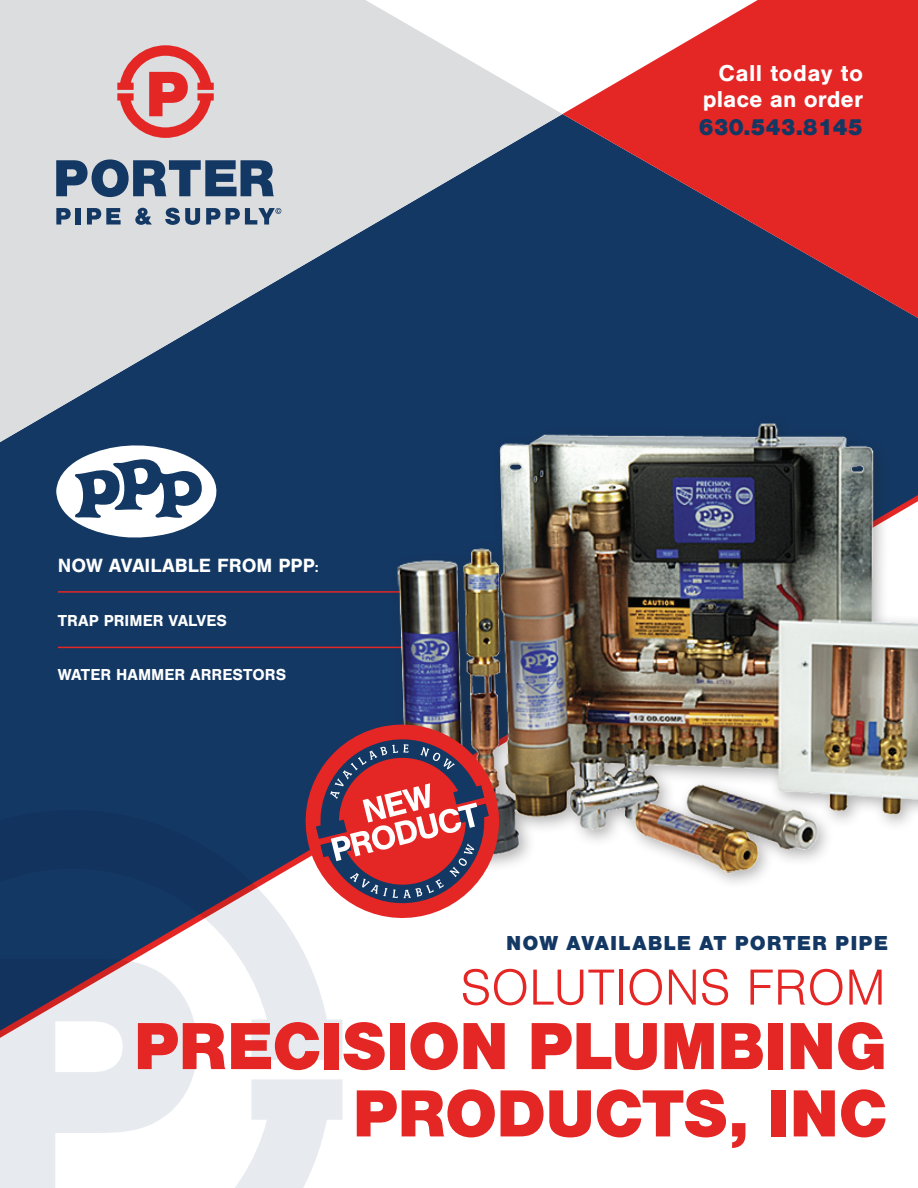
<style>
.page{position:relative;width:918px;height:1188px;background:#fff}
.page>*{position:absolute;margin:0;border:0;box-sizing:border-box;transform-origin:0 0}
.t1{font:900 69px "Nimbus San";letter-spacing:-.02em;color:#e42625}
.t2{font:300 52.5px "Nimbus San";color:#e42625}
.t3{font:700 23.85px "Nimbus San";letter-spacing:.005em;color:#fff}
.t4{font:900 23.85px "Nimbus San";letter-spacing:-.02em;color:#133863}
.t5{font:900 21px "Nimbus San";letter-spacing:.05em;color:#133863}
.t6{font:700 19.8px "Nimbus San";color:#fff}
.t7{font:700 16.5px "Nimbus San";color:#fff}
.s1{font-size:15px}
</style>
<div class="page">
<div style="left:0;top:114px;width:918px;height:696px;background:#133863"></div>
<svg style="left:0;top:0;width:562px;height:442px;fill:#dcdddf"></svg>
<svg style="left:563px;top:0;width:355px;height:318px;fill:#e42625"></svg>
<hr style="left:58px;top:591px;width:359px;height:2px;background:#e42625">
<hr style="left:58px;top:647px;width:359px;height:1px;background:#e42625">
<svg style="left:235px;top:1079px;width:108px;height:109px"></svg>
<svg style="left:0;top:810px;width:343px;height:250px;fill:#133863"></svg>
<svg style="left:0;top:959px;width:197px;height:229px;fill:#e7ebef"></svg>
<div style="left:389px;top:415px;width:529px;height:475px;background:#231f20;opacity:.35"></div>
<img style="left:392px;top:418px;width:526px;height:462px">
<img style="left:296px;top:715px;width:213px;height:213px">
<svg style="left:316px;top:732px;width:173px;height:178px"></svg>
<svg style="left:56px;top:442px;width:164px;height:96px"></svg>
<svg style="left:56px;top:208px;width:15px;height:17px"></svg>
<div style="left:76px;top:208px;width:5px;height:17px;background:#133863"></div>
<svg style="left:87px;top:208px;width:34px;height:17px"></svg>
<svg style="left:135px;top:208px;width:17px;height:17px"></svg>
<svg style="left:165px;top:208px;width:35px;height:17px"></svg>
<svg style="left:206px;top:208px;width:14px;height:17px"></svg>
<svg style="left:226px;top:208px;width:55px;height:17px"></svg>
<svg style="left:56px;top:159px;width:218px;height:38px"></svg>
<svg style="left:117px;top:45px;width:97px;height:93px"></svg>
<p class="t3" style="left:718px;top:60px;width:146px">Call today to</p>
<p class="t3" style="left:703px;top:85px;width:162px">place an order</p>
<p class="t4" style="left:698px;top:114px;width:166px">630.543.8145</p>
<p class="t6" style="left:58px;top:555px;width:262px">NOW AVAILABLE FROM PPP<span class="s1">:</span></p>
<p class="t7" style="left:58px;top:612px;width:171px">TRAP PRIMER VALVES</p>
<p class="t7" style="left:58px;top:666px;width:230px">WATER HAMMER ARRESTORS</p>
<p class="t5" style="left:506px;top:931px;width:383px">NOW AVAILABLE AT PORTER PIPE</p>
<p class="t2" style="left:461px;top:960px;width:427px">SOLUTIONS FROM</p>
<p class="t1" style="left:133px;top:1007px;width:755px">PRECISION PLUMBING</p>
<p class="t1" style="left:352px;top:1074px;width:536px">PRODUCTS, INC</p>
</div>
